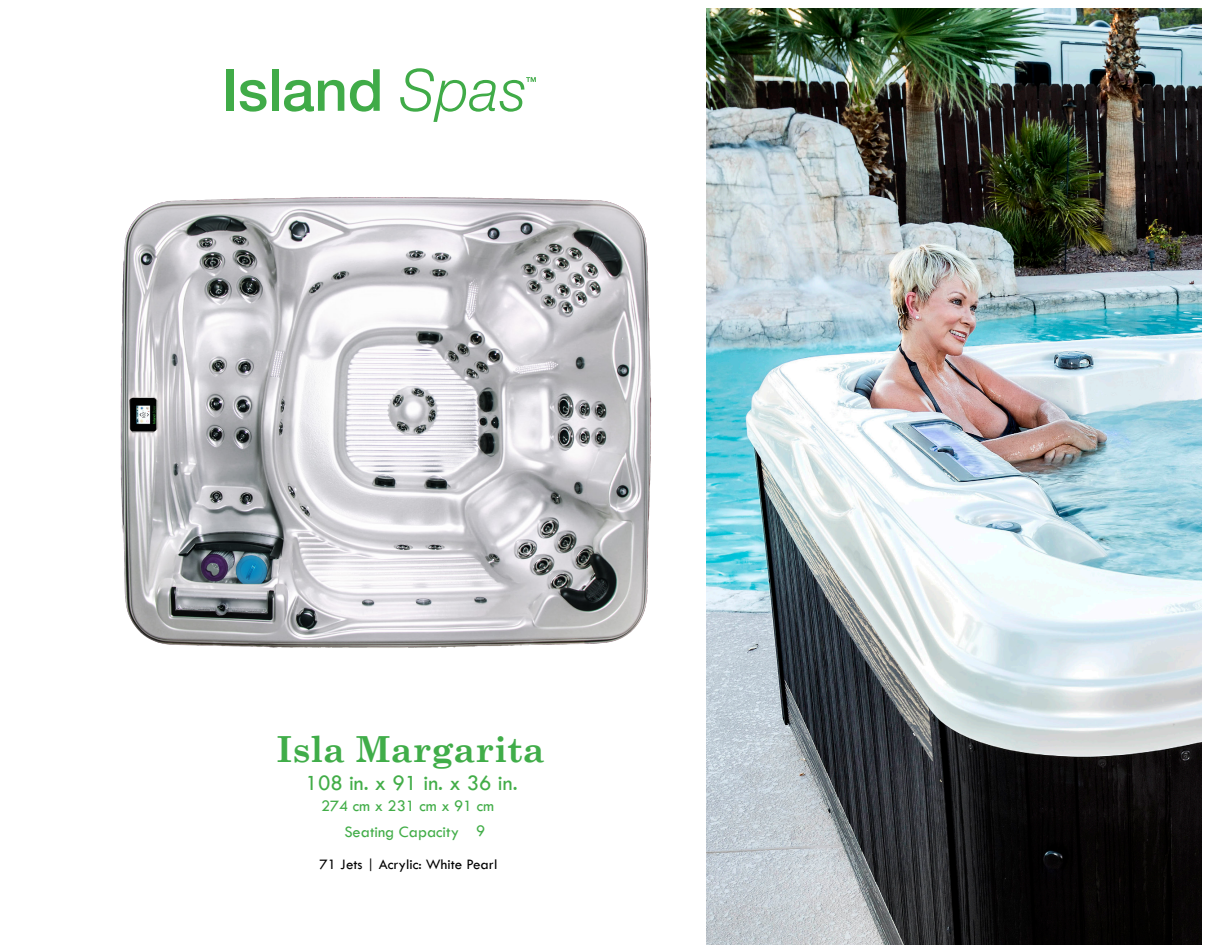
<style>
.page{position:relative;width:1215px;height:945px;background:#fff}
.page>*{position:absolute;margin:0;border:0;box-sizing:border-box;transform-origin:0 0}
.t1{font:700 36px "Century Schoolbook";color:#40ad49}
.t2{font:22.5px "Tw Cen";color:#42ad48}
.t3{font:16.5px "Tw Cen";color:#42ad48}
.t4{font:15px "Tw Cen";color:#000}
</style>
<div class="page">
<img style="left:706px;top:8px;width:496px;height:937px">
<img style="left:120px;top:197px;width:532px;height:451px">
<div style="left:226px;top:69px;width:7px;height:42px;background:#40ab48"></div>
<svg style="left:240px;top:80px;width:27px;height:32px"></svg>
<div style="left:272px;top:69px;width:6px;height:42px;background:#40ab48"></div>
<svg style="left:284px;top:80px;width:60px;height:32px"></svg>
<svg style="left:350px;top:69px;width:30px;height:43px"></svg>
<svg style="left:400px;top:68px;width:136px;height:54px"></svg>
<p class="t1" style="left:276px;top:722px;width:270px">Isla Margarita</p>
<p class="t2" style="left:306px;top:769px;width:214px">108 in. x 91 in. x 36 in.</p>
<p class="t3" style="left:344px;top:821px;width:116px">Seating Capacity</p>
<p class="t3" style="left:321px;top:796px;width:175px">274 cm x 231 cm x 91 cm</p>
<p class="t3" style="left:476px;top:821px;width:11px">9</p>
<p class="t4" style="left:320px;top:855px;width:179px">71 Jets | Acrylic: White Pearl</p>
</div>
